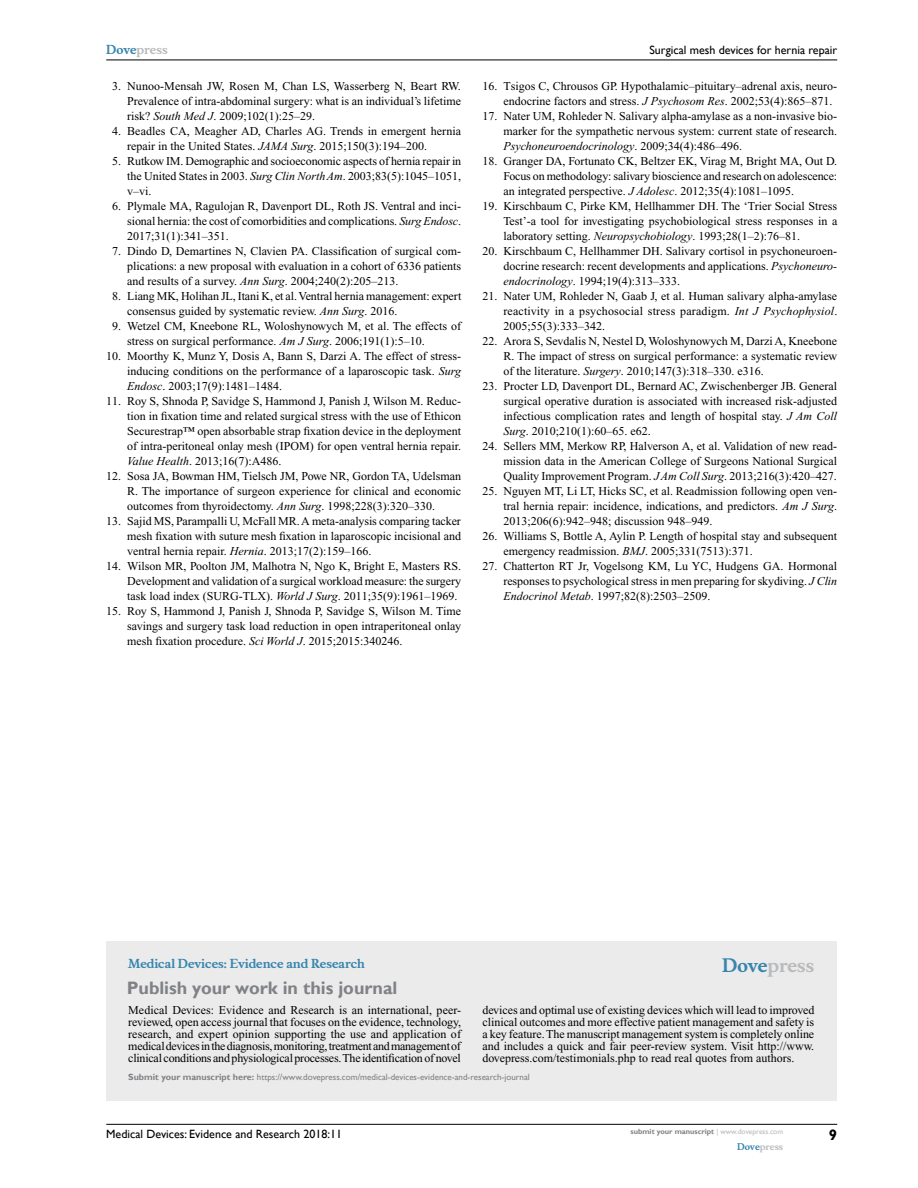
<style>
.page{position:relative;width:918px;height:1188px;background:#fff}
.page>*{position:absolute;margin:0;border:0;box-sizing:border-box;transform-origin:0 0}
.t1{font:700 18px "Gill Sans";color:#808285}
.t2{font:700 18px "Musee";color:#b8babc}
.t3{font:700 15px "Gill Sans";color:#000}
.t4{font:12px/15px "Times New Roman";color:#000;text-align:justify}
.t5{font:12px "Gill Sans";color:#000}
.t6{font:700 12px "Musee";color:#3785ad}
.t7{font:700 12px "Musee";color:#b8babc}
.t8{font:9px "Gill Sans";color:#808285}
.t9{font:700 9px "Musee";color:#b8babc}
.t10{font:700 7.5px "Gill Sans";color:#808285}
.s1{color:#3785ad}
.s2{font-style:italic}
.s3{font-weight:700}
.s4{font-weight:400;color:#b8babc}
</style>
<div class="page">
<div style="left:106px;top:941px;width:731px;height:159px;background:#ebebec"></div>
<hr style="left:106px;top:1124px;width:731px;height:1px;background:#000">
<hr style="left:106px;top:60px;width:731px;height:1px;background:#000">
<p class="t7" style="left:106px;top:43px;width:63px"><span class="s1">Dove</span>press</p>
<p class="t4" style="left:127px;top:79px;width:335px;text-indent:-15px">3. Nunoo-Mensah JW, Rosen M, Chan LS, Wasserberg N, Beart RW.<br>Prevalence of intra-abdominal surgery: what is an individual’s lifetime risk? <span class="s2">South Med J</span>. 2009;102(1):25–29.</p>
<p class="t4" style="left:127px;top:124px;width:336px;text-indent:-15px">4. Beadles CA, Meagher AD, Charles AG. Trends in emergent hernia repair in the United States. <span class="s2">JAMA Surg</span>. 2015;150(3):194–200.</p>
<p class="t4" style="left:127px;top:154px;width:335px;text-indent:-15px">5. Rutkow IM. Demographic and socioeconomic aspects of hernia repair in the United States in 2003. <span class="s2">Surg Clin North Am</span>. 2003;83(5):1045–1051, v–vi.</p>
<p class="t4" style="left:127px;top:199px;width:335px;text-indent:-15px">6. Plymale MA, Ragulojan R, Davenport DL, Roth JS. Ventral and inci&shy;sional hernia: the cost of comorbidities and complications. <span class="s2">Surg Endosc</span>.<br>2017;31(1):341–351.</p>
<p class="t4" style="left:127px;top:244px;width:335px;text-indent:-15px">7. Dindo D, Demartines N, Clavien PA. Classification of surgical com&shy;plications: a new proposal with evaluation in a cohort of 6336 patients and results of a survey. <span class="s2">Ann Surg</span>. 2004;240(2):205–213.</p>
<p class="t4" style="left:127px;top:289px;width:336px;text-indent:-15px">8. Liang MK, Holihan JL, Itani K, et al. Ventral hernia management: expert consensus guided by systematic review. <span class="s2">Ann Surg</span>. 2016.</p>
<p class="t4" style="left:127px;top:319px;width:335px;text-indent:-15px">9. Wetzel CM, Kneebone RL, Woloshynowych M, et al. The effects of stress on surgical performance. <span class="s2">Am J Surg</span>. 2006;191(1):5–10.</p>
<p class="t4" style="left:127px;top:349px;width:335px;text-indent:-21px">10. Moorthy K, Munz Y, Dosis A, Bann S, Darzi A. The effect of stress&shy;inducing conditions on the performance of a laparoscopic task. <span class="s2">Surg Endosc</span>. 2003;17(9):1481–1484.</p>
<p class="t4" style="left:127px;top:394px;width:335px;text-indent:-21px">11. Roy S, Shnoda P, Savidge S, Hammond J, Panish J, Wilson M. Reduc&shy;tion in fixation time and related surgical stress with the use of Ethicon Securestrap™ open absorbable strap fixation device in the deployment of intra-peritoneal onlay mesh (IPOM) for open ventral hernia repair.<br><span class="s2">Value Health</span>. 2013;16(7):A486.</p>
<p class="t4" style="left:127px;top:469px;width:335px;text-indent:-21px">12. Sosa JA, Bowman HM, Tielsch JM, Powe NR, Gordon TA, Udelsman R. The importance of surgeon experience for clinical and economic outcomes from thyroidectomy. <span class="s2">Ann Surg</span>. 1998;228(3):320–330.</p>
<p class="t4" style="left:127px;top:514px;width:335px;text-indent:-21px">13. Sajid MS, Parampalli U, McFall MR. A meta-analysis comparing tacker mesh fixation with suture mesh fixation in laparoscopic incisional and ventral hernia repair. <span class="s2">Hernia</span>. 2013;17(2):159–166.</p>
<p class="t4" style="left:127px;top:559px;width:335px;text-indent:-21px">14. Wilson MR, Poolton JM, Malhotra N, Ngo K, Bright E, Masters RS.<br>Development and validation of a surgical workload measure: the surgery task load index (SURG-TLX). <span class="s2">World J Surg</span>. 2011;35(9):1961–1969.</p>
<p class="t4" style="left:127px;top:604px;width:335px;text-indent:-21px">15. Roy S, Hammond J, Panish J, Shnoda P, Savidge S, Wilson M. Time savings and surgery task load reduction in open intraperitoneal onlay mesh fixation procedure. <span class="s2">Sci World J</span>. 2015;2015:340246.</p>
<p class="t5" style="left:649px;top:43px;width:189px">Surgical mesh devices for hernia repair</p>
<p class="t4" style="left:503px;top:79px;width:335px;text-indent:-21px">16. Tsigos C, Chrousos GP. Hypothalamic–pituitary–adrenal axis, neuro&shy;endocrine factors and stress. <span class="s2">J Psychosom Res</span>. 2002;53(4):865–871.</p>
<p class="t4" style="left:503px;top:109px;width:335px;text-indent:-21px">17. Nater UM, Rohleder N. Salivary alpha-amylase as a non-invasive bio&shy;marker for the sympathetic nervous system: current state of research.<br><span class="s2">Psychoneuroendocrinology</span>. 2009;34(4):486–496.</p>
<p class="t4" style="left:503px;top:154px;width:335px;text-indent:-21px">18. Granger DA, Fortunato CK, Beltzer EK, Virag M, Bright MA, Out D.<br>Focus on methodology: salivary bioscience and research on adolescence: an integrated perspective. <span class="s2">J Adolesc</span>. 2012;35(4):1081–1095.</p>
<p class="t4" style="left:503px;top:199px;width:336px;text-indent:-21px">19. Kirschbaum C, Pirke KM, Hellhammer DH. The ‘Trier Social Stress Test’-a tool for investigating psychobiological stress responses in a laboratory setting. <span class="s2">Neuropsychobiology</span>. 1993;28(1–2):76–81.</p>
<p class="t4" style="left:503px;top:244px;width:335px;text-indent:-21px">20. Kirschbaum C, Hellhammer DH. Salivary cortisol in psychoneuroen&shy;docrine research: recent developments and applications. <span class="s2">Psychoneuro&shy;endocrinology</span>. 1994;19(4):313–333.</p>
<p class="t4" style="left:503px;top:289px;width:336px;text-indent:-21px">21. Nater UM, Rohleder N, Gaab J, et al. Human salivary alpha-amylase reactivity in a psychosocial stress paradigm. <span class="s2">Int J Psychophysiol</span>.<br>2005;55(3):333–342.</p>
<p class="t4" style="left:503px;top:334px;width:335px;text-indent:-21px">22. Arora S, Sevdalis N, Nestel D, Woloshynowych M, Darzi A, Kneebone R. The impact of stress on surgical performance: a systematic review of the literature. <span class="s2">Surgery</span>. 2010;147(3):318–330. e316.</p>
<p class="t4" style="left:503px;top:379px;width:335px;text-indent:-21px">23. Procter LD, Davenport DL, Bernard AC, Zwischenberger JB. General surgical operative duration is associated with increased risk-adjusted infectious complication rates and length of hospital stay. <span class="s2">J Am Coll Surg</span>. 2010;210(1):60–65. e62.</p>
<p class="t4" style="left:503px;top:439px;width:335px;text-indent:-21px">24. Sellers MM, Merkow RP, Halverson A, et al. Validation of new read&shy;mission data in the American College of Surgeons National Surgical Quality Improvement Program. <span class="s2">J Am Coll Surg</span>. 2013;216(3):420–427.</p>
<p class="t4" style="left:503px;top:484px;width:335px;text-indent:-21px">25. Nguyen MT, Li LT, Hicks SC, et al. Readmission following open ven&shy;tral hernia repair: incidence, indications, and predictors. <span class="s2">Am J Surg</span>.<br>2013;206(6):942–948; discussion 948–949.</p>
<p class="t4" style="left:503px;top:529px;width:335px;text-indent:-21px">26. Williams S, Bottle A, Aylin P. Length of hospital stay and subsequent emergency readmission. <span class="s2">BMJ</span>. 2005;331(7513):371.</p>
<p class="t4" style="left:503px;top:559px;width:335px;text-indent:-21px">27. Chatterton RT Jr, Vogelsong KM, Lu YC, Hudgens GA. Hormonal responses to psychological stress in men preparing for skydiving. <span class="s2">J Clin Endocrinol Metab</span>. 1997;82(8):2503–2509.</p>
<p class="t6" style="left:128px;top:956px;width:238px">Medical Devices: Evidence and Research</p>
<h1 class="t1" style="left:127px;top:977px;width:272px">Publish your work in this journal</h1>
<h1 class="t2" style="left:722px;top:955px;width:94px"><span class="s1">Dove</span>press</h1>
<p class="t4" style="left:128px;top:1004px;width:334px;line-height:12px">Medical Devices: Evidence and Research is an international, peer&shy;reviewed, open access journal that focuses on the evidence, technology, research, and expert opinion supporting the use and application of medical devices in the diagnosis, monitoring, treatment and management of clinical conditions and physiological processes. The identification of novel</p>
<p class="t4" style="left:482px;top:1004px;width:334px;line-height:12px">devices and optimal use of existing devices which will lead to improved clinical outcomes and more effective patient management and safety is a key feature. The manuscript management system is completely online and includes a quick and fair peer-review system. Visit http://www. dovepress.com/testimonials.php to read real quotes from authors.</p>
<p class="t8" style="left:128px;top:1072px;width:403px"><span class="s3">Submit your manuscript here:</span> https://www.dovepress.com/medical-devices-evidence-and-research-journal</p>
<p class="t5" style="left:106px;top:1127px;width:237px">Medical Devices: Evidence and Research 2018:11</p>
<p class="t10" style="left:631px;top:1127px;width:154px">submit your manuscript <span class="s4">| www.dovepress.com</span></p>
<p class="t9" style="left:737px;top:1141px;width:48px"><span class="s1">Dove</span>press</p>
<p class="t3" style="left:829px;top:1126px;width:10px">9</p>
</div>
